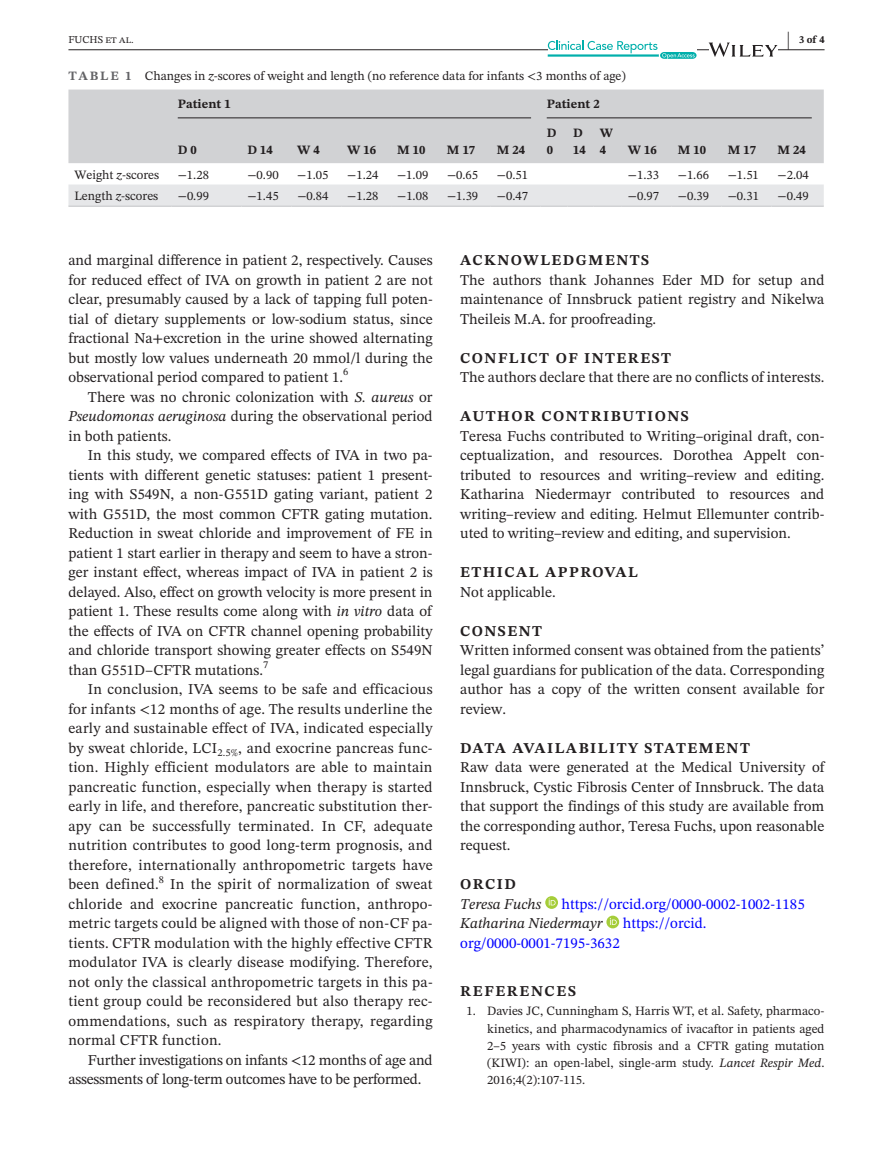
<style>
.page{position:relative;width:893px;height:1174px;background:#fff}
.page>*{position:absolute;margin:0;border:0;box-sizing:border-box;transform-origin:0 0}
.t1{font:700 21px "STIX Two Text";color:#231f20;scale:.42 1}
.t2{font:15px/19.5px "STIX Two Text";color:#231f20;text-align:justify}
.t3{font:700 15px "STIX Two Text";letter-spacing:.1em;color:#231f20}
.t4{font:15px "STIX Two Text";color:#00f}
.t5{font:italic 15px "STIX Two Text";color:#231f20}
.t6{font:12.75px/17.2px "STIX Two Text";color:#231f20;text-align:justify}
.t7{font:700 12.75px/17.2px "STIX Two Text";color:#231f20}
.t8{font:10.5px "STIX Two Text";color:#231f20}
.t9{font:700 10.5px "STIX Two Text";color:#231f20}
.s1{font-weight:700;color:#636366}
.s2{font-style:italic}
</style>
<div class="page">
<hr style="left:68px;top:49px;width:756px;height:1px;background:#231f20">
<svg style="left:548px;top:41px;width:148px;height:18px"></svg>
<svg style="left:709px;top:43px;width:68px;height:14px"></svg>
<svg style="left:545px;top:896px;width:13px;height:13px"></svg>
<svg style="left:549px;top:898px;width:7px;height:7px"></svg>
<svg style="left:606px;top:915px;width:13px;height:13px"></svg>
<svg style="left:610px;top:918px;width:7px;height:7px"></svg>
<div style="left:68px;top:90px;width:756px;height:73px;background:#d1d2d4"></div>
<div style="left:68px;top:184px;width:756px;height:21px;background:#e6e7e9"></div>
<hr style="left:68px;top:205px;width:104px;height:2px;background:#d1d2d4">
<hr style="left:172px;top:205px;width:69px;height:2px;background:#d1d2d4">
<hr style="left:241px;top:205px;width:50px;height:2px;background:#d1d2d4">
<hr style="left:291px;top:205px;width:50px;height:2px;background:#d1d2d4">
<hr style="left:341px;top:205px;width:50px;height:2px;background:#d1d2d4">
<hr style="left:391px;top:205px;width:50px;height:2px;background:#d1d2d4">
<hr style="left:441px;top:205px;width:50px;height:2px;background:#d1d2d4">
<hr style="left:491px;top:205px;width:50px;height:2px;background:#d1d2d4">
<hr style="left:541px;top:205px;width:26px;height:2px;background:#d1d2d4">
<hr style="left:567px;top:205px;width:27px;height:2px;background:#d1d2d4">
<hr style="left:594px;top:205px;width:28px;height:2px;background:#d1d2d4">
<hr style="left:622px;top:205px;width:50px;height:2px;background:#d1d2d4">
<hr style="left:672px;top:205px;width:50px;height:2px;background:#d1d2d4">
<hr style="left:722px;top:205px;width:49px;height:2px;background:#d1d2d4">
<hr style="left:771px;top:205px;width:53px;height:2px;background:#d1d2d4">
<hr style="left:178px;top:117px;width:353px;height:1px;background:#231f20">
<hr style="left:547px;top:117px;width:265px;height:1px;background:#231f20">
<h1 class="t1" style="left:787px;top:24px;width:8px">|</h1>
<p class="t8" style="left:68px;top:32px;width:67px">FUCHS et al.</p>
<p class="t9" style="left:799px;top:32px;width:27px">3 of 4</p>
<p class="t6" style="left:68px;top:67px;width:559px"><span class="s1">TABLE 1</span> Changes in <span class="s2">z</span>-scores of weight and length (no reference data for infants &lt;3 months of age)</p>
<p class="t7" style="left:178px;top:96px;width:55px">Patient 1</p>
<p class="t7" style="left:547px;top:96px;width:55px">Patient 2</p>
<p class="t7" style="left:178px;top:141px;width:21px">D 0</p>
<p class="t7" style="left:247px;top:141px;width:27px">D 14</p>
<p class="t7" style="left:297px;top:141px;width:24px">W 4</p>
<p class="t7" style="left:347px;top:141px;width:30px">W 16</p>
<p class="t7" style="left:397px;top:141px;width:30px">M 10</p>
<p class="t7" style="left:447px;top:141px;width:30px">M 17</p>
<p class="t7" style="left:497px;top:141px;width:30px">M 24</p>
<p class="t7" style="left:547px;top:124px;width:11px">D<br>0</p>
<p class="t7" style="left:573px;top:124px;width:14px">D<br>14</p>
<p class="t7" style="left:600px;top:124px;width:15px">W<br>4</p>
<p class="t7" style="left:628px;top:141px;width:30px">W 16</p>
<p class="t7" style="left:678px;top:141px;width:30px">M 10</p>
<p class="t7" style="left:728px;top:141px;width:30px">M 17</p>
<p class="t7" style="left:778px;top:141px;width:30px">M 24</p>
<p class="t6" style="left:74px;top:166px;width:86px">Weight <span class="s2">z</span>-scores</p>
<p class="t6" style="left:178px;top:166px;width:33px">−1.28</p>
<p class="t6" style="left:247px;top:166px;width:33px">−0.90</p>
<p class="t6" style="left:297px;top:166px;width:33px">−1.05</p>
<p class="t6" style="left:347px;top:166px;width:33px">−1.24</p>
<p class="t6" style="left:397px;top:166px;width:33px">−1.09</p>
<p class="t6" style="left:447px;top:166px;width:33px">−0.65</p>
<p class="t6" style="left:497px;top:166px;width:33px">−0.51</p>
<p class="t6" style="left:628px;top:166px;width:33px">−1.33</p>
<p class="t6" style="left:678px;top:166px;width:33px">−1.66</p>
<p class="t6" style="left:728px;top:166px;width:33px">−1.51</p>
<p class="t6" style="left:778px;top:166px;width:33px">−2.04</p>
<p class="t6" style="left:75px;top:187px;width:85px">Length <span class="s2">z</span>-scores</p>
<p class="t6" style="left:178px;top:187px;width:33px">−0.99</p>
<p class="t6" style="left:247px;top:187px;width:33px">−1.45</p>
<p class="t6" style="left:297px;top:187px;width:33px">−0.84</p>
<p class="t6" style="left:347px;top:187px;width:33px">−1.28</p>
<p class="t6" style="left:397px;top:187px;width:33px">−1.08</p>
<p class="t6" style="left:447px;top:187px;width:33px">−1.39</p>
<p class="t6" style="left:497px;top:187px;width:33px">−0.47</p>
<p class="t6" style="left:628px;top:187px;width:33px">−0.97</p>
<p class="t6" style="left:678px;top:187px;width:33px">−0.39</p>
<p class="t6" style="left:728px;top:187px;width:33px">−0.31</p>
<p class="t6" style="left:778px;top:187px;width:33px">−0.49</p>
<p class="t2" style="left:68px;top:250px;width:366px">and marginal difference in patient 2, respectively. Causes for reduced effect of IVA on growth in patient 2 are not clear, presumably caused by a lack of tapping full poten&shy;tial of dietary supplements or low-sodium status, since fractional Na+excretion in the urine showed alternating but mostly low values underneath 20 mmol/l during the observational period compared to patient 1.</p>
<p class="t8" style="left:343px;top:364px;width:7px">6</p>
<p class="t2" style="left:68px;top:387px;width:366px;text-indent:20px">There was no chronic colonization with <span class="s2">S. aureus</span> or <span class="s2">Pseudomonas aeruginosa</span> during the observational period in both patients.</p>
<p class="t2" style="left:68px;top:445px;width:366px;text-indent:20px">In this study, we compared effects of IVA in two pa&shy;tients with different genetic statuses: patient 1 present&shy;ing with S549N, a non-G551D gating variant, patient 2 with G551D, the most common CFTR gating mutation.<br>Reduction in sweat chloride and improvement of FE in patient 1 start earlier in therapy and seem to have a stron&shy;ger instant effect, whereas impact of IVA in patient 2 is delayed. Also, effect on growth velocity is more present in patient 1. These results come along with <span class="s2">in vitro</span> data of the effects of IVA on CFTR channel opening probability and chloride transport showing greater effects on S549N than G551D–CFTR mutations.</p>
<p class="t8" style="left:263px;top:657px;width:7px">7</p>
<p class="t2" style="left:68px;top:679px;width:366px;text-indent:20px">In conclusion, IVA seems to be safe and efficacious for infants &lt;12 months of age. The results underline the early and sustainable effect of IVA, indicated especially by sweat chloride, LCI<sub>2.5%</sub>, and exocrine pancreas func&shy;tion. Highly efficient modulators are able to maintain pancreatic function, especially when therapy is started early in life, and therefore, pancreatic substitution ther&shy;apy can be successfully terminated. In CF, adequate nutrition contributes to good long-term prognosis, and therefore, internationally anthropometric targets have been defined.</p>
<p class="t8" style="left:159px;top:871px;width:7px">8</p>
<p class="t2" style="left:68px;top:874px;width:366px;text-indent:102px">In the spirit of normalization of sweat chloride and exocrine pancreatic function, anthropo&shy;metric targets could be aligned with those of non-CF pa&shy;tients. CFTR modulation with the highly effective CFTR modulator IVA is clearly disease modifying. Therefore, not only the classical anthropometric targets in this pa&shy;tient group could be reconsidered but also therapy rec&shy;ommendations, such as respiratory therapy, regarding normal CFTR function.</p>
<p class="t2" style="left:68px;top:1050px;width:366px;text-indent:20px">Further investigations on infants &lt;12 months of age and assessments of long-term outcomes have to be performed.</p>
<p class="t3" style="left:460px;top:249px;width:190px">ACKNOWLEDGMENTS</p>
<p class="t2" style="left:460px;top:270px;width:366px">The authors thank Johannes Eder MD for setup and maintenance of Innsbruck patient registry and Nikelwa Theileis M.A. for proofreading.</p>
<p class="t3" style="left:460px;top:347px;width:212px">CONFLICT OF INTEREST</p>
<p class="t2" style="left:460px;top:367px;width:366px">The authors declare that there are no conflicts of interests.</p>
<p class="t3" style="left:460px;top:405px;width:230px">AUTHOR CONTRIBUTIONS</p>
<p class="t2" style="left:460px;top:426px;width:366px">Teresa Fuchs contributed to Writing–original draft, con&shy;ceptualization, and resources. Dorothea Appelt con&shy;tributed to resources and writing–review and editing.<br>Katharina Niedermayr contributed to resources and writing–review and editing. Helmut Ellemunter contrib&shy;uted to writing–review and editing, and supervision.</p>
<p class="t3" style="left:460px;top:561px;width:179px">ETHICAL APPROVAL</p>
<p class="t2" style="left:460px;top:582px;width:97px">Not applicable.</p>
<p class="t3" style="left:460px;top:620px;width:83px">CONSENT</p>
<p class="t2" style="left:460px;top:640px;width:366px">Written informed consent was obtained from the patients’ legal guardians for publication of the data. Corresponding author has a copy of the written consent available for review.</p>
<p class="t3" style="left:460px;top:737px;width:291px">DATA AVAILABILITY STATEMENT</p>
<p class="t2" style="left:460px;top:757px;width:366px">Raw data were generated at the Medical University of Innsbruck, Cystic Fibrosis Center of Innsbruck. The data that support the findings of this study are available from the corresponding author, Teresa Fuchs, upon reasonable request.</p>
<p class="t3" style="left:460px;top:873px;width:57px">ORCID</p>
<p class="t5" style="left:460px;top:893px;width:83px">Teresa Fuchs</p>
<p class="t4" style="left:561px;top:893px;width:245px">https://orcid.org/0000-0002-1002-1185</p>
<p class="t5" style="left:460px;top:912px;width:144px">Katharina Niedermayr</p>
<p class="t4" style="left:623px;top:912px;width:85px">https://orcid.</p>
<p class="t4" style="left:460px;top:932px;width:161px">org/0000-0001-7195-3632</p>
<p class="t3" style="left:460px;top:980px;width:117px">REFERENCES</p>
<p class="t6" style="left:487px;top:1002px;width:339px;text-indent:-21px">1. Davies JC, Cunningham S, Harris WT, et al. Safety, pharmaco&shy;kinetics, and pharmacodynamics of ivacaftor in patients aged 2–5 years with cystic fibrosis and a CFTR gating mutation (KIWI): an open-label, single-arm study. <span class="s2">Lancet Respir Med</span>.<br>2016;4(2):107-115.</p>
</div>
